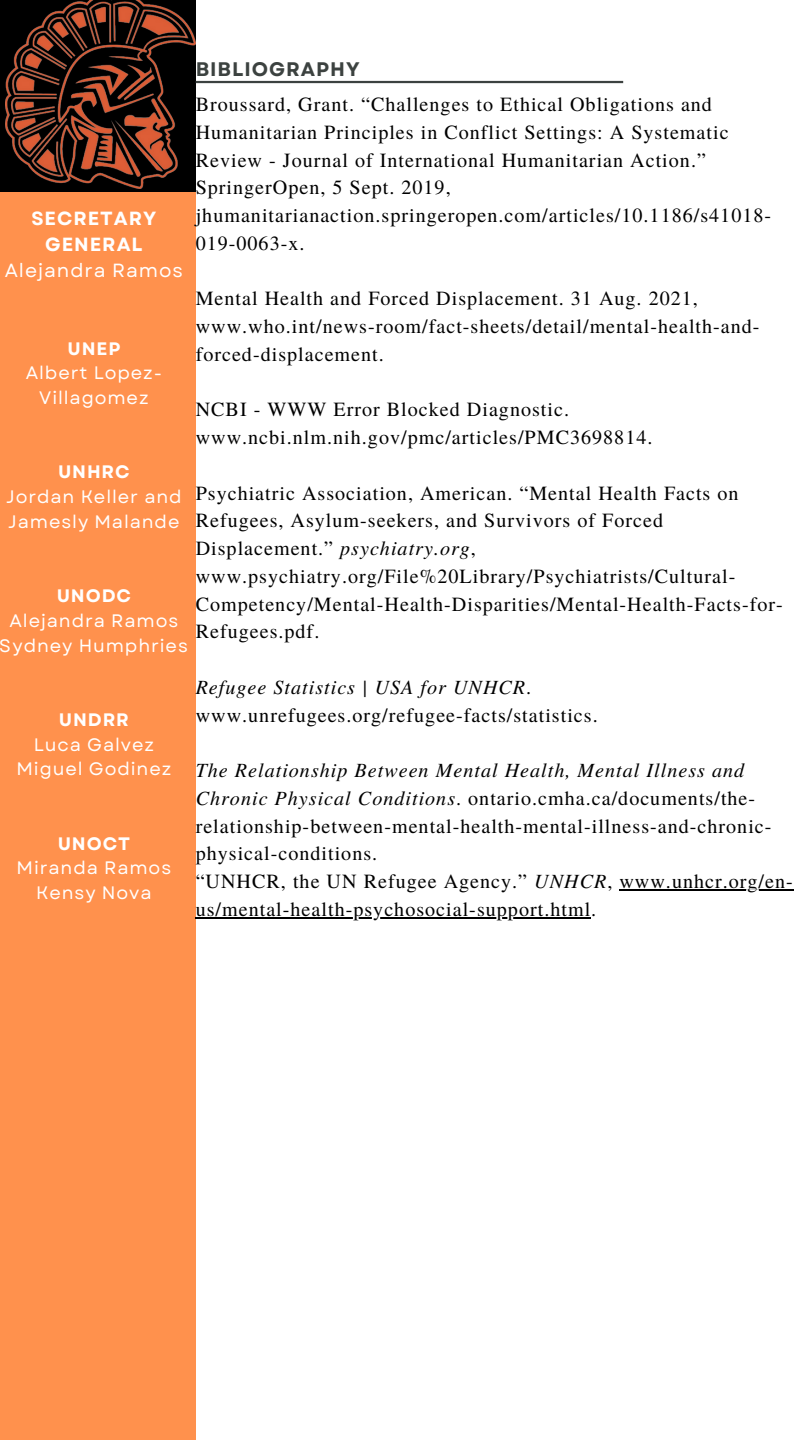
<style>
.page{position:relative;width:810px;height:1440px;background:#fff}
.page>*{position:absolute;margin:0;border:0;box-sizing:border-box;transform-origin:0 0}
.t1{font:20.1px/27.8px "Te X Gyre Termes";letter-spacing:.05em;color:#000}
.t2{font:700 19.6px "Garet";letter-spacing:.05em;color:#3c4240}
.t3{font:700 19px/26.2px "Garet";letter-spacing:.05em;color:#fff;text-align:center}
.t4{font:19px "Garet";letter-spacing:.05em;color:#fff}
.t5{font:18px/24.8px "Garet";letter-spacing:.05em;color:#fff;text-align:center}
.t6{font:700 18px "Garet";letter-spacing:.05em;color:#fff}
.s1{font-style:italic}
</style>
<div class="page">
<div style="left:0;top:184px;width:195px;height:1256px;background:#ff914d"></div>
<div style="left:0;top:0;width:196px;height:192px;background:#000"></div>
<hr style="left:196px;top:81px;width:427px;height:2px;background:#3c4240">
<img style="left:6px;top:0;width:189px;height:188px">
<hr style="left:619px;top:890px;width:175px;height:1px;background:#000">
<hr style="left:196px;top:917px;width:395px;height:2px;background:#000">
<p class="t3" style="left:31px;top:205px;width:126px">SECRETARY<br>GENERAL</p>
<p class="t4" style="left:5px;top:257px;width:180px">Alejandra Ramos</p>
<p class="t2" style="left:196px;top:55px;width:165px">BIBLIOGRAPHY</p>
<p class="t1" style="left:196px;top:89px;width:577px">Broussard, Grant. “Challenges to Ethical Obligations and Humanitarian Principles in Conflict Settings: A Systematic Review - Journal of International Humanitarian Action.” SpringerOpen, 5 Sept. 2019, jhumanitarianaction.springeropen.com/articles/10.1186/s41018- 019-0063-x.</p>
<p class="t6" style="left:67px;top:335px;width:54px">UNEP</p>
<p class="t5" style="left:26px;top:361px;width:138px">Albert Lopez-<br>Villagomez</p>
<p class="t6" style="left:58px;top:459px;width:73px">UNHRC</p>
<p class="t5" style="left:6px;top:484px;width:177px;text-align:left">Jordan Keller and<br>Jamesly Malande</p>
<p class="t6" style="left:57px;top:583px;width:76px">UNODC</p>
<p class="t5" style="left:0;top:608px;width:189px">Alejandra Ramos<br>Sydney Humphries</p>
<p class="t6" style="left:59px;top:707px;width:72px">UNDRR</p>
<p class="t5" style="left:17px;top:732px;width:156px">Luca Galvez<br>Miguel Godinez</p>
<p class="t6" style="left:58px;top:830px;width:74px">UNOCT</p>
<p class="t5" style="left:17px;top:856px;width:156px">Miranda Ramos<br>Kensy Nova</p>
<p class="t1" style="left:196px;top:284px;width:565px">Mental Health and Forced Displacement. 31 Aug. 2021, www.who.int/news-room/fact-sheets/detail/mental-health-and&shy;forced-displacement.</p>
<p class="t1" style="left:196px;top:395px;width:458px">NCBI - WWW Error Blocked Diagnostic. www.ncbi.nlm.nih.gov/pmc/articles/PMC3698814.</p>
<p class="t1" style="left:196px;top:478px;width:589px">Psychiatric Association, American. “Mental Health Facts on Refugees, Asylum-seekers, and Survivors of Forced Displacement.” <span class="s1">psychiatry.org</span>, www.psychiatry.org/File%20Library/Psychiatrists/Cultural-Competency/Mental-Health-Disparities/Mental-Health-Facts-for-Refugees.pdf.</p>
<p class="t1" style="left:196px;top:672px;width:404px"><span class="s1">Refugee Statistics | USA for UNHCR</span>. www.unrefugees.org/refugee-facts/statistics.</p>
<p class="t1" style="left:196px;top:755px;width:599px"><span class="s1">The Relationship Between Mental Health, Mental Illness and Chronic Physical Conditions</span>. ontario.cmha.ca/documents/the&shy;relationship-between-mental-health-mental-illness-and-chronic&shy;physical-conditions.<br>“UNHCR, the UN Refugee Agency.” <span class="s1">UNHCR</span>, www.unhcr.org/en&shy;us/mental-health-psychosocial-support.html.</p>
</div>
